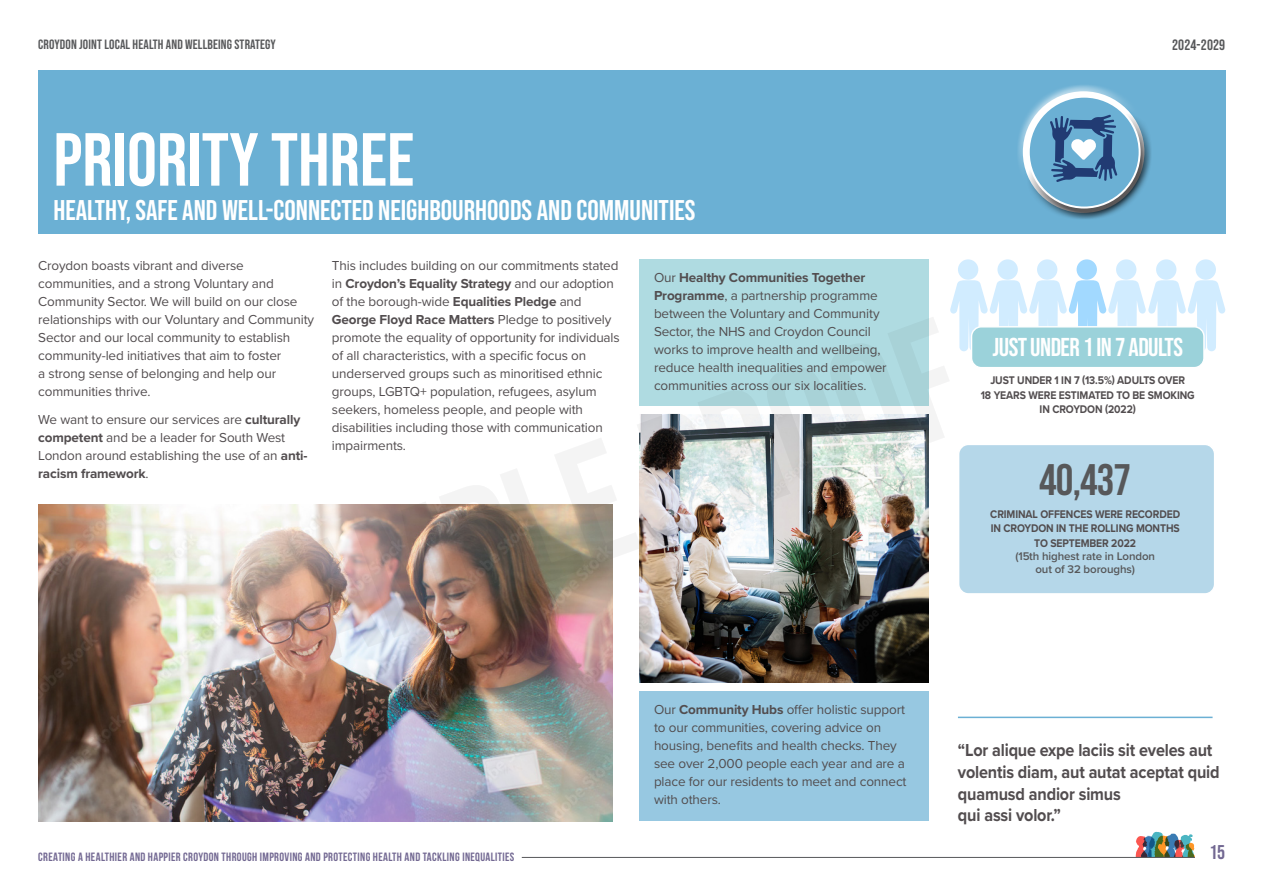
<style>
.page{position:relative;width:1263px;height:893px;background:#fff}
.page>*{position:absolute;margin:0;border:0;box-sizing:border-box;transform-origin:0 0}
.t1{font:75px "Bebas Neue";color:#fff}
.t2{font:44.1px "Bebas Neue";color:#57585a}
.t3{font:28.5px "Bebas Neue";color:#fff}
.t4{font:25.8px "Bebas Neue";letter-spacing:-.02em;color:#fff}
.t5{font:19.95px "Bebas Neue";color:#726892}
.t6{font:700 18px/21.6px "Proxima Nova";letter-spacing:-.01em;color:#524d4f;scale:.9 1}
.t7{font:15px "Bebas Neue";letter-spacing:.01em;color:#57585a}
.t8{font:13.5px/18px "Proxima Nova";letter-spacing:-.01em;color:#524d4f}
.t9{font:13.5px "Bebas Neue";letter-spacing:.01em;color:#57585a}
.t10{font:700 12px "Bebas Neue";letter-spacing:.03em;color:#726892}
.t11{font:700 11.55px/14.4px "Proxima Nova";letter-spacing:-.01em;color:#524d4f;text-align:center;scale:.9 1}
.t12{font:600 11.55px/12.9px "Proxima Nova";letter-spacing:-.01em;color:#57585a;text-align:center}
.s1{font-weight:700}
</style>
<div class="page">
<svg style="left:1136px;top:832px;width:59px;height:25px"></svg>
<hr style="left:522px;top:857px;width:673px;height:1px;background:#57585a">
<div style="left:38px;top:70px;width:1187px;height:164px;background:#6bb0d4"></div>
<img style="left:38px;top:504px;width:575px;height:317px">
<img style="left:639px;top:414px;width:289px;height:268px">
<div style="left:1195px;top:259px;width:21px;height:21px;background:#d1ecff;border-radius:50%"></div>
<div style="left:958px;top:259px;width:20px;height:21px;background:#d1ecff;border-radius:50%"></div>
<div style="left:997px;top:259px;width:21px;height:21px;background:#d1ecff;border-radius:50%"></div>
<div style="left:1037px;top:259px;width:20px;height:21px;background:#d1ecff;border-radius:50%"></div>
<div style="left:1076px;top:259px;width:21px;height:21px;background:#a2d9ff;border-radius:50%"></div>
<div style="left:1156px;top:259px;width:20px;height:21px;background:#d1ecff;border-radius:50%"></div>
<div style="left:1116px;top:259px;width:20px;height:21px;background:#d1ecff;border-radius:50%"></div>
<svg style="left:950px;top:280px;width:276px;height:71px"></svg>
<div style="left:971px;top:327px;width:233px;height:41px;background:#9bd2da;border-radius:10px"></div>
<div style="left:971px;top:326px;width:234px;height:42px;border:1px solid #fff;border-radius:10px"></div>
<div style="left:1016px;top:84px;width:125px;height:101px;background:#fff;opacity:.75"></div>
<div style="left:1026px;top:113px;width:126px;height:107px;background:#231f20;opacity:.75"></div>
<div style="left:1029px;top:97px;width:110px;height:111px;background:#6bb0d4;border-radius:50%"></div>
<div style="left:1028px;top:96px;width:112px;height:113px;border:2px solid #fff;border-radius:50%"></div>
<svg style="left:1050px;top:115px;width:67px;height:67px"></svg>
<div style="left:959px;top:444px;width:255px;height:150px;background:#b5d7e9;border-radius:10px"></div>
<div style="left:958px;top:444px;width:257px;height:151px;border:1px solid #fff;border-radius:10px"></div>
<div style="left:639px;top:259px;width:289px;height:146px;background:#afdbe1"></div>
<div style="left:639px;top:691px;width:289px;height:130px;background:#97c8e1"></div>
<hr style="left:958px;top:717px;width:254px;height:1px;background:#6bb0d4">
<p class="t9" style="left:38px;top:37px;width:239px">CROYDON JOINT LOCAL HEALTH AND WELLBEING STRATEGY</p>
<p class="t1" style="left:53px;top:117px;width:362px">PRIORITY THREE</p>
<p class="t3" style="left:53px;top:194px;width:643px">HEALTHY, SAFE AND WELL-CONNECTED NEIGHBOURHOODS AND COMMUNITIES</p>
<p class="t8" style="left:38px;top:256px;width:277px">Croydon boasts vibrant and diverse communities, and a strong Voluntary and Community Sector. We will build on our close relationships with our Voluntary and Community Sector and our local community to establish community-led initiatives that aim to foster<br>a strong sense of belonging and help our communities thrive.</p>
<p class="t8" style="left:38px;top:410px;width:271px">We want to ensure our services are <span class="s1">culturally competent</span> and be a leader for South West London around establishing the use of an <span class="s1">anti&shy;racism framework</span>.</p>
<p class="t8" style="left:332px;top:256px;width:289px">This includes building on our commitments stated in <span class="s1">Croydon’s Equality Strategy</span> and our adoption of the borough-wide <span class="s1">Equalities Pledge</span> and <span class="s1">George Floyd Race Matters</span> Pledge to positively promote the equality of opportunity for individuals of all characteristics, with a specific focus on underserved groups such as minoritised ethnic groups, LGBTQ+ population, refugees, asylum seekers, homeless people, and people with disabilities including those with communication impairments.</p>
<p class="t8" style="left:654px;top:268px;width:234px">Our <span class="s1">Healthy Communities Together Programme</span>, a partnership programme between the Voluntary and Community Sector, the NHS and Croydon Council works to improve health and wellbeing, reduce health inequalities and empower communities across our six localities.</p>
<p class="t7" style="left:1172px;top:36px;width:55px">2024-2029</p>
<p class="t4" style="left:992px;top:332px;width:192px">JUST UNDER 1 IN 7 ADULTS</p>
<p class="t11" style="left:981px;top:373px;width:239px">JUST UNDER 1 IN 7 (13.5%) ADULTS OVER<br>18 YEARS WERE ESTIMATED TO BE SMOKING<br>IN CROYDON (2022)</p>
<p class="t2" style="left:1039px;top:455px;width:94px">40,437</p>
<p class="t11" style="left:990px;top:507px;width:212px">CRIMINAL OFFENCES WERE RECORDED<br>IN CROYDON IN THE ROLLING MONTHS<br>TO SEPTEMBER 2022</p>
<p class="t12" style="left:1015px;top:549px;width:141px">(15th highest rate in London out of 32 boroughs)</p>
<p class="t10" style="left:38px;top:850px;width:478px">CREATING A HEALTHIER AND HAPPIER CROYDON THROUGH IMPROVING AND PROTECTING HEALTH AND TACKLING INEQUALITIES</p>
<p class="t8" style="left:654px;top:700px;width:254px">Our <span class="s1">Community Hubs</span> offer holistic support to our communities, covering advice on housing, benefits and health checks. They see over 2,000 people each year and are a place for our residents to meet and connect with others.</p>
<p class="t6" style="left:958px;top:739px;width:292px">“Lor alique expe laciis sit eveles aut volentis diam, aut autat aceptat quid quamusd andior simus<br>qui assi volor.”</p>
<h3 class="t5" style="left:1209px;top:840px;width:17px">15</h3>
</div>
